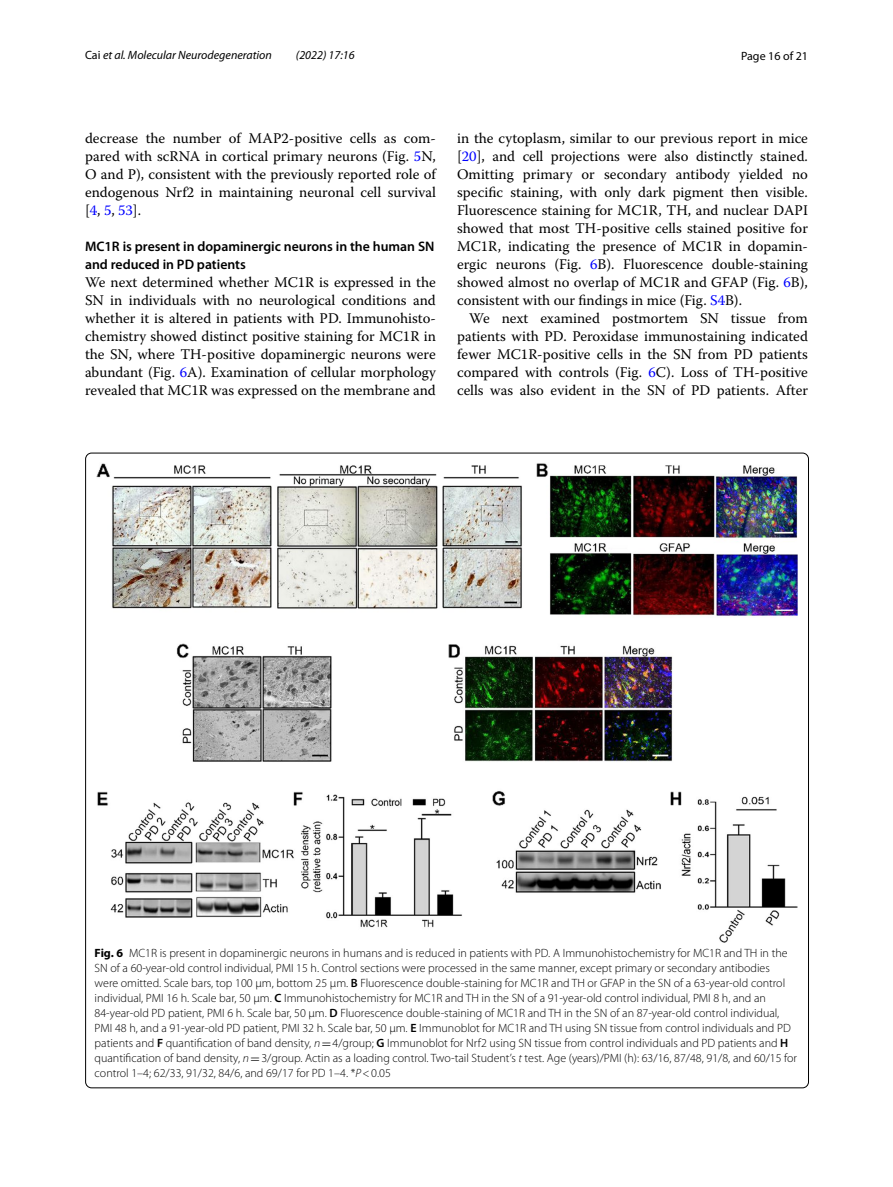
<style>
.page{position:relative;width:893px;height:1187px;background:#fff}
.page>*{position:absolute;margin:0;border:0;box-sizing:border-box;transform-origin:0 0}
.t1{font:14.7px/18px "Warnock Pro";color:#000;text-align:justify}
.t2{font:600 13.8px/18px "Myriad Pro";color:#000}
.t3{font:300 12px/15px "Myriad Pro";color:#000}
.t4{font:italic 12px "Myriad Pro";color:#000}
.t5{font:12px "Myriad Pro";color:#000}
.s1{font-style:normal}
.s2{color:#00f}
.s3{font-weight:700}
.s4{font-weight:600}
.s5{font-style:italic}
.s6{font-family:"MTSY";font-weight:400}
</style>
<div class="page">
<img style="left:97px;top:463px;width:700px;height:479px">
<p class="t4" style="left:85px;top:48px;width:188px"><span class="s1">Cai</span> et al. Molecular Neurodegeneration</p>
<p class="t4" style="left:296px;top:48px;width:60px">(2022) 17:16</p>
<p class="t5" style="left:741px;top:48px;width:68px">Page 16 of 21</p>
<p class="t1" style="left:85px;top:128px;width:352px">decrease the number of MAP2-positive cells as com&shy;pared with scRNA in cortical primary neurons (Fig. <span class="s2">5</span>N, O and P), consistent with the previously reported role of endogenous Nrf2 in maintaining neuronal cell survival [<span class="s2">4</span>, <span class="s2">5</span>, <span class="s2">53</span>].</p>
<p class="t2" style="left:85px;top:237px;width:351px">MC1R is present in dopaminergic neurons in the human SN and reduced in PD patients</p>
<p class="t1" style="left:85px;top:272px;width:352px">We next determined whether MC1R is expressed in the SN in individuals with no neurological conditions and whether it is altered in patients with PD. Immunohisto&shy;chemistry showed distinct positive staining for MC1R in the SN, where TH-positive dopaminergic neurons were abundant (Fig. <span class="s2">6</span>A). Examination of cellular morphology revealed that MC1R was expressed on the membrane and</p>
<p class="t1" style="left:457px;top:128px;width:352px">in the cytoplasm, similar to our previous report in mice [<span class="s2">20</span>], and cell projections were also distinctly stained.<br>Omitting primary or secondary antibody yielded no specific staining, with only dark pigment then visible.<br>Fluorescence staining for MC1R, TH, and nuclear DAPI showed that most TH-positive cells stained positive for MC1R, indicating the presence of MC1R in dopamin&shy;ergic neurons (Fig. <span class="s2">6</span>B). Fluorescence double-staining showed almost no overlap of MC1R and GFAP (Fig. <span class="s2">6</span>B), consistent with our findings in mice (Fig. <span class="s2">S4</span>B).</p>
<p class="t1" style="left:457px;top:308px;width:352px;text-indent:12px">We next examined postmortem SN tissue from patients with PD. Peroxidase immunostaining indicated fewer MC1R-positive cells in the SN from PD patients compared with controls (Fig. <span class="s2">6</span>C). Loss of TH-positive cells was also evident in the SN of PD patients. After</p>
<p class="t3" style="left:95px;top:946px;width:704px"><span class="s3">Fig. 6</span> MC1R is present in dopaminergic neurons in humans and is reduced in patients with PD. A Immunohistochemistry for MC1R and TH in the SN of a 60-year-old control individual, PMI 15 h. Control sections were processed in the same manner, except primary or secondary antibodies<br>were omitted. Scale bars, top 100 µm, bottom 25 µm. <span class="s4">B</span> Fluorescence double-staining for MC1R and TH or GFAP in the SN of a 63-year-old control individual, PMI 16 h. Scale bar, 50 µm. <span class="s4">C</span> Immunohistochemistry for MC1R and TH in the SN of a 91-year-old control individual, PMI 8 h, and an 84-year-old PD patient, PMI 6 h. Scale bar, 50 µm. <span class="s4">D</span> Fluorescence double-staining of MC1R and TH in the SN of an 87-year-old control individual, PMI 48 h, and a 91-year-old PD patient, PMI 32 h. Scale bar, 50 µm. <span class="s4">E</span> Immunoblot for MC1R and TH using SN tissue from control individuals and PD patients and <span class="s4">F</span> quantification of band density, <span class="s5">n</span><span class="s6">=</span>4/group; <span class="s4">G</span> Immunoblot for Nrf2 using SN tissue from control individuals and PD patients and <span class="s4">H </span>quantification of band density, <span class="s5">n</span><span class="s6">=</span>3/group. Actin as a loading control. Two-tail Student’s <span class="s5">t</span> test. Age (years)/PMI (h): 63/16, 87/48, 91/8, and 60/15 for control 1–4; 62/33, 91/32, 84/6, and 69/17 for PD 1–4. *<span class="s5">P</span>&lt;0.05</p>
</div>
